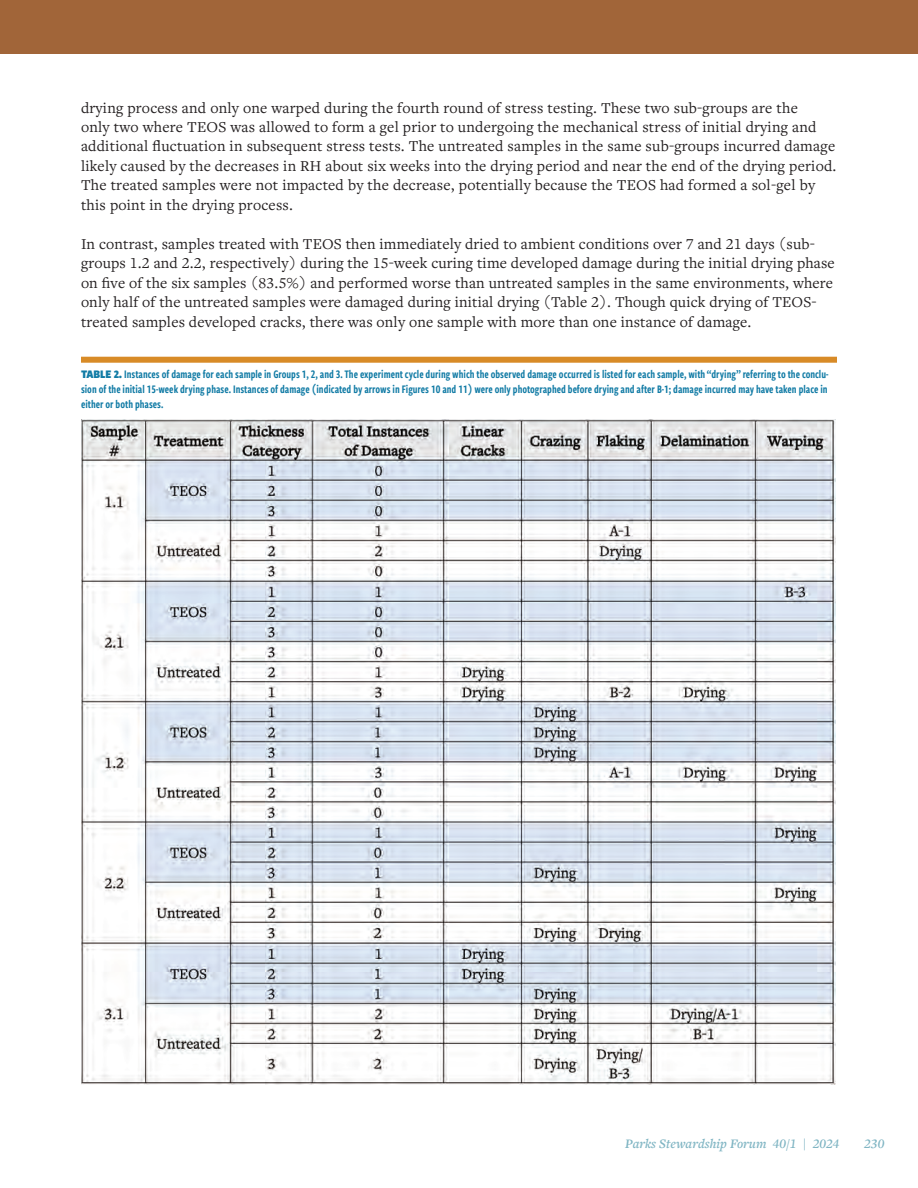
<style>
.page{position:relative;width:918px;height:1188px;background:#fff}
.page>*{position:absolute;margin:0;border:0;box-sizing:border-box;transform-origin:0 0}
.t1{font:15.75px/19.5px "Freight Text Pro";letter-spacing:.015em;color:#231f20}
.t2{font:italic 600 13.5px "Freight Text Pro";color:#80b5c3}
.t3{font:12px/15px "Freight Sans Cmp Pro Semi";color:#117ba5;text-align:justify}
.s1{font-family:"Freight Sans Cnd Pro";font-weight:900}
</style>
<div class="page">
<div style="left:0;top:0;width:918px;height:54px;background:#a16539"></div>
<img style="left:81px;top:420px;width:755px;height:665px">
<div style="left:81px;top:357px;width:756px;height:6px;background:#d88b27"></div>
<p class="t1" style="left:81px;top:97px;width:757px">drying process and only one warped during the fourth round of stress testing. These two sub-groups are the<br>only two where TEOS was allowed to form a gel prior to undergoing the mechanical stress of initial drying and additional fluctuation in subsequent stress tests. The untreated samples in the same sub-groups incurred damage likely caused by the decreases in RH about six weeks into the drying period and near the end of the drying period.<br>The treated samples were not impacted by the decrease, potentially because the TEOS had formed a sol-gel by this point in the drying process.</p>
<p class="t1" style="left:81px;top:234px;width:755px">In contrast, samples treated with TEOS then immediately dried to ambient conditions over 7 and 21 days (sub&shy;groups 1.2 and 2.2, respectively) during the 15-week curing time developed damage during the initial drying phase on five of the six samples (83.5%) and performed worse than untreated samples in the same environments, where only half of the untreated samples were damaged during initial drying (Table 2). Though quick drying of TEOS&shy;treated samples developed cracks, there was only one sample with more than one instance of damage.</p>
<p class="t3" style="left:81px;top:367px;width:749px"><span class="s1">TABLE 2.</span> Instances of damage for each sample in Groups 1, 2, and 3. The experiment cycle during which the observed damage occurred is listed for each sample, with “drying” referring to the conclu&shy;sion of the initial 15-week drying phase. Instances of damage (indicated by arrows in Figures 10 and 11) were only photographed before drying and after B-1; damage incurred may have taken place in either or both phases.</p>
<p class="t2" style="left:625px;top:1134px;width:216px">Parks Stewardship Forum 40/1 | 2024</p>
<p class="t2" style="left:864px;top:1134px;width:22px">230</p>
</div>
